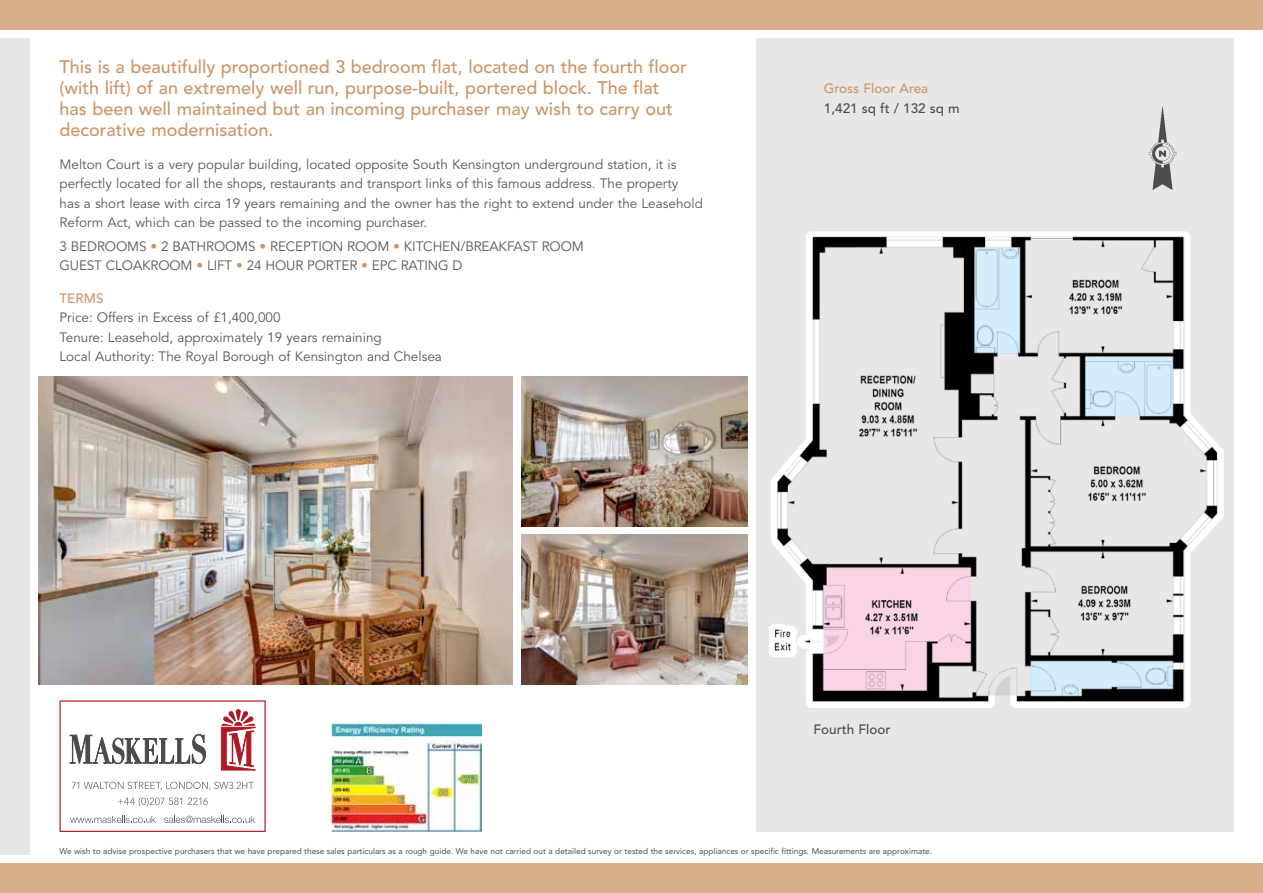
<style>
.page{position:relative;width:1263px;height:893px;background:#fff}
.page>*{position:absolute;margin:0;border:0;box-sizing:border-box;transform-origin:0 0}
.t1{font:500 18px/21px "Avenir";color:#cc9569}
.t2{font:13.5px/19.5px "Avenir";color:#575756}
.t3{font:500 13.5px "Avenir";color:#4d4c4f}
.t4{font:500 13.5px "Avenir";color:#cc9569}
.t5{font:8.25px "Avenir";color:#4d4c4f}
.s1{color:#cc9569}
</style>
<div class="page">
<div style="left:0;top:38px;width:30px;height:817px;background:#e8e7e5"></div>
<div style="left:756px;top:38px;width:477px;height:794px;background:#e8e7e5"></div>
<svg style="left:60px;top:700px;width:206px;height:132px"></svg>
<img style="left:332px;top:723px;width:149px;height:109px">
<img style="left:1148px;top:107px;width:28px;height:82px">
<img style="left:38px;top:376px;width:475px;height:309px">
<img style="left:521px;top:376px;width:226px;height:150px">
<img style="left:521px;top:535px;width:226px;height:150px">
<div style="left:0;top:863px;width:1263px;height:30px;background:#d8af8d"></div>
<div style="left:0;top:0;width:1263px;height:30px;background:#d8af8d"></div>
<img style="left:769px;top:234px;width:451px;height:472px">
<div style="left:1030px;top:660px;width:142px;height:39px;background:#000"></div>
<svg style="left:788px;top:239px;width:418px;height:459px"></svg>
<p class="t1" style="left:60px;top:57px;width:629px">This is a beautifully proportioned 3 bedroom flat, located on the fourth floor (with lift) of an extremely well run, purpose-built, portered block. The flat has been well maintained but an incoming purchaser may wish to carry out decorative modernisation.</p>
<p class="t2" style="left:60px;top:155px;width:645px">Melton Court is a very popular building, located opposite South Kensington underground station, it is perfectly located for all the shops, restaurants and transport links of this famous address. The property<br>has a short lease with circa 19 years remaining and the owner has the right to extend under the Leasehold Reform Act, which can be passed to the incoming purchaser.</p>
<p class="t2" style="left:60px;top:237px;width:526px">3 BEDROOMS <span class="s1">•</span> 2 BATHROOMS <span class="s1">•</span> RECEPTION ROOM <span class="s1">•</span> KITCHEN/BREAKFAST ROOM<br>GUEST CLOAKROOM <span class="s1">•</span> LIFT <span class="s1">•</span> 24 HOUR PORTER <span class="s1">•</span> EPC RATING D</p>
<p class="t4" style="left:60px;top:290px;width:45px">TERMS</p>
<p class="t2" style="left:60px;top:308px;width:384px">Price: Offers in Excess of £1,400,000<br>Tenure: Leasehold, approximately 19 years remaining<br>Local Authority: The Royal Borough of Kensington and Chelsea</p>
<p class="t4" style="left:824px;top:81px;width:106px">Gross Floor Area</p>
<p class="t3" style="left:824px;top:100px;width:137px">1,421 sq ft / 132 sq m</p>
<p class="t3" style="left:813px;top:722px;width:78px">Fourth Floor</p>
<p class="t5" style="left:60px;top:846px;width:874px">We wish to advise prospective purchasers that we have prepared these sales particulars as a rough guide. We have not carried out a detailed survey or tested the services, appliances or specific fittings. Measurements are approximate.</p>
</div>
